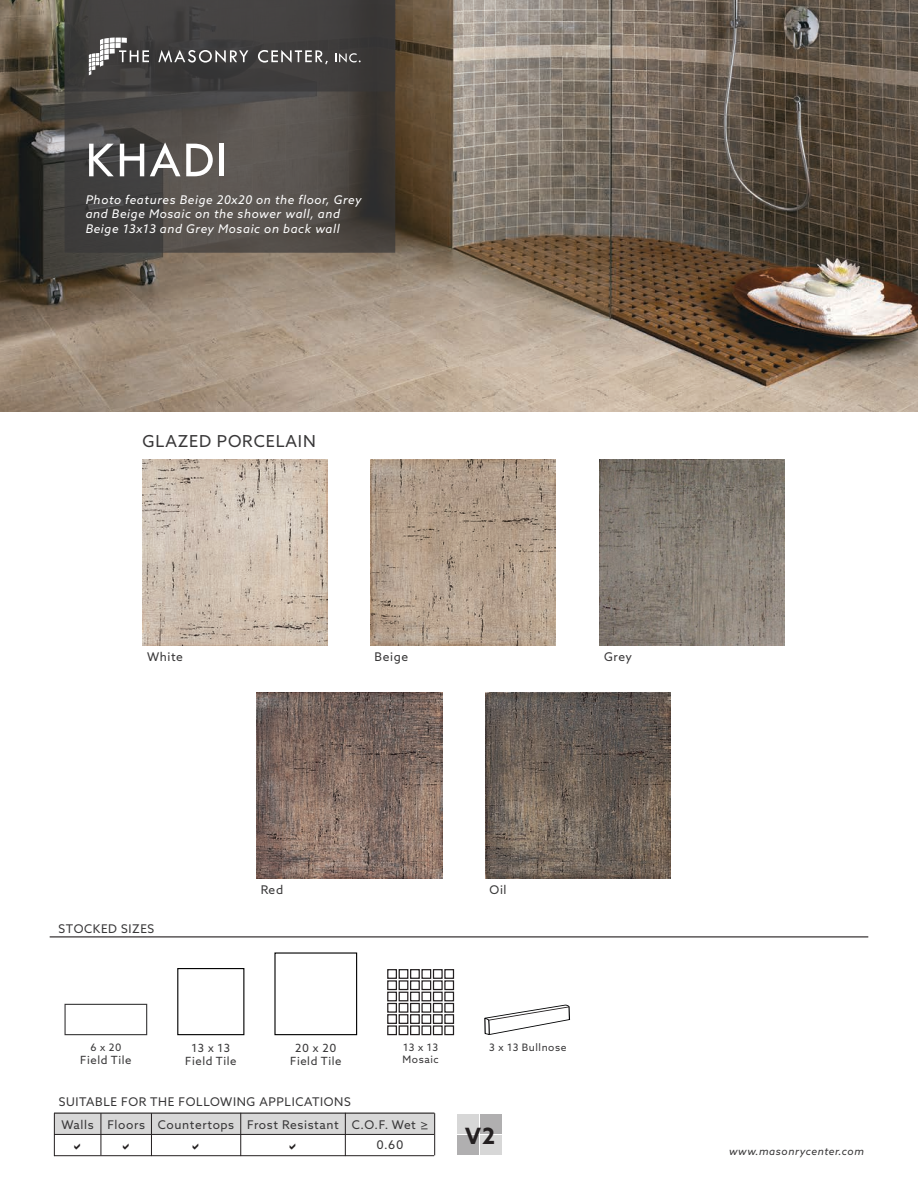
<style>
.page{position:relative;width:918px;height:1188px;background:#fff}
.page>*{position:absolute;margin:0;border:0;box-sizing:border-box;transform-origin:0 0}
.t1{font:52.5px "Tw Cen";letter-spacing:.03em;color:#fff}
.t2{font:700 22.5px "Azo Sans";color:#231f20}
.t3{font:16.5px "Azo Sans";letter-spacing:.05em;color:#383738}
.t4{font:12px "Azo Sans";letter-spacing:.05em;color:#383738}
.t5{font:italic 12px/14.4px "Azo Sans";letter-spacing:.05em;color:#fff}
.t6{font:11.25px "Azo Sans";letter-spacing:.05em;color:#383738}
.t7{font:italic 10.5px "Azo Sans";letter-spacing:.05em;color:#383738}
.t8{font:10.2px "Azo Sans";letter-spacing:.05em;color:#383738}
</style>
<div class="page">
<img style="left:0;top:0;width:918px;height:411px">
<svg style="left:65px;top:92px;width:330px;height:161px;background:#4d4946"></svg>
<svg style="left:65px;top:0;width:330px;height:92px;background:#474545"></svg>
<svg style="left:484px;top:1004px;width:86px;height:31px"></svg>
<hr style="left:50px;top:936px;width:818px;height:1px;background:#231f20">
<div style="left:274px;top:952px;width:83px;height:83px;border:1px solid #000"></div>
<div style="left:458px;top:1115px;width:21px;height:19px;background:#d7d7d7"></div>
<div style="left:458px;top:1136px;width:21px;height:19px;background:#b0afb0"></div>
<div style="left:481px;top:1115px;width:21px;height:19px;background:#b0afb0"></div>
<div style="left:481px;top:1136px;width:21px;height:19px;background:#d7d7d7"></div>
<div style="left:387px;top:969px;width:10px;height:10px;border:1px solid #231f20"></div>
<div style="left:399px;top:969px;width:9px;height:10px;border:1px solid #231f20"></div>
<div style="left:410px;top:969px;width:10px;height:10px;border:1px solid #231f20"></div>
<div style="left:421px;top:969px;width:10px;height:10px;border:1px solid #231f20"></div>
<div style="left:433px;top:969px;width:10px;height:10px;border:1px solid #231f20"></div>
<div style="left:444px;top:969px;width:10px;height:10px;border:1px solid #231f20"></div>
<div style="left:387px;top:980px;width:10px;height:10px;border:1px solid #231f20"></div>
<div style="left:399px;top:980px;width:9px;height:10px;border:1px solid #231f20"></div>
<div style="left:410px;top:980px;width:10px;height:10px;border:1px solid #231f20"></div>
<div style="left:421px;top:980px;width:10px;height:10px;border:1px solid #231f20"></div>
<div style="left:433px;top:980px;width:10px;height:10px;border:1px solid #231f20"></div>
<div style="left:444px;top:980px;width:10px;height:10px;border:1px solid #231f20"></div>
<div style="left:387px;top:992px;width:10px;height:9px;border:1px solid #231f20"></div>
<div style="left:399px;top:992px;width:9px;height:9px;border:1px solid #231f20"></div>
<div style="left:410px;top:992px;width:10px;height:9px;border:1px solid #231f20"></div>
<div style="left:421px;top:992px;width:10px;height:9px;border:1px solid #231f20"></div>
<div style="left:433px;top:992px;width:10px;height:9px;border:1px solid #231f20"></div>
<div style="left:444px;top:992px;width:10px;height:9px;border:1px solid #231f20"></div>
<div style="left:387px;top:1003px;width:10px;height:10px;border:1px solid #231f20"></div>
<div style="left:399px;top:1003px;width:9px;height:10px;border:1px solid #231f20"></div>
<div style="left:410px;top:1003px;width:10px;height:10px;border:1px solid #231f20"></div>
<div style="left:421px;top:1003px;width:10px;height:10px;border:1px solid #231f20"></div>
<div style="left:433px;top:1003px;width:10px;height:10px;border:1px solid #231f20"></div>
<div style="left:444px;top:1003px;width:10px;height:10px;border:1px solid #231f20"></div>
<div style="left:387px;top:1014px;width:10px;height:10px;border:1px solid #231f20"></div>
<div style="left:399px;top:1014px;width:9px;height:10px;border:1px solid #231f20"></div>
<div style="left:410px;top:1014px;width:10px;height:10px;border:1px solid #231f20"></div>
<div style="left:421px;top:1014px;width:10px;height:10px;border:1px solid #231f20"></div>
<div style="left:433px;top:1014px;width:10px;height:10px;border:1px solid #231f20"></div>
<div style="left:444px;top:1014px;width:10px;height:10px;border:1px solid #231f20"></div>
<div style="left:387px;top:1025px;width:10px;height:10px;border:1px solid #231f20"></div>
<div style="left:399px;top:1025px;width:9px;height:10px;border:1px solid #231f20"></div>
<div style="left:410px;top:1025px;width:10px;height:10px;border:1px solid #231f20"></div>
<div style="left:421px;top:1025px;width:10px;height:10px;border:1px solid #231f20"></div>
<div style="left:433px;top:1025px;width:10px;height:10px;border:1px solid #231f20"></div>
<div style="left:444px;top:1025px;width:10px;height:10px;border:1px solid #231f20"></div>
<img style="left:143px;top:460px;width:184px;height:185px">
<img style="left:371px;top:460px;width:185px;height:185px">
<img style="left:600px;top:459px;width:185px;height:186px">
<img style="left:256px;top:693px;width:186px;height:185px">
<img style="left:485px;top:693px;width:185px;height:186px">
<div style="left:54px;top:1113px;width:380px;height:21px;background:#d7d7d7"></div>
<hr style="left:54px;top:1113px;width:380px;height:1px;background:#231f20">
<hr style="left:54px;top:1134px;width:380px;height:1px;background:#231f20">
<hr style="left:54px;top:1155px;width:380px;height:1px;background:#231f20">
<hr style="left:101px;top:1113px;width:1px;height:42px;background:#231f20">
<hr style="left:151px;top:1113px;width:1px;height:43px;background:#231f20">
<hr style="left:240px;top:1113px;width:1px;height:43px;background:#231f20">
<hr style="left:345px;top:1113px;width:1px;height:43px;background:#231f20">
<hr style="left:434px;top:1113px;width:1px;height:42px;background:#231f20">
<hr style="left:54px;top:1113px;width:1px;height:43px;background:#231f20">
<div style="left:177px;top:968px;width:67px;height:67px;border:1px solid #000"></div>
<div style="left:64px;top:1004px;width:83px;height:31px;border:1px solid #383738"></div>
<p class="t1" style="left:86px;top:128px;width:143px">KHADI</p>
<p class="t5" style="left:86px;top:192px;width:277px">Photo features Beige 20x20 on the floor, Grey and Beige Mosaic on the shower wall, and<br>Beige 13x13 and Grey Mosaic on back wall</p>
<p class="t3" style="left:143px;top:430px;width:175px">GLAZED PORCELAIN</p>
<p class="t4" style="left:147px;top:648px;width:37px">White</p>
<p class="t4" style="left:375px;top:648px;width:35px">Beige</p>
<p class="t4" style="left:604px;top:648px;width:29px">Grey</p>
<p class="t4" style="left:58px;top:921px;width:97px">STOCKED SIZES</p>
<p class="t4" style="left:261px;top:882px;width:24px">Red</p>
<p class="t4" style="left:490px;top:882px;width:18px">Oil</p>
<p class="t8" style="left:90px;top:1041px;width:32px">6 x 20</p>
<p class="t6" style="left:80px;top:1053px;width:53px">Field Tile</p>
<p class="t6" style="left:192px;top:1040px;width:40px">13 x 13</p>
<p class="t6" style="left:185px;top:1054px;width:53px">Field Tile</p>
<p class="t6" style="left:295px;top:1040px;width:43px">20 x 20</p>
<p class="t8" style="left:489px;top:1041px;width:79px">3 x 13 Bullnose</p>
<p class="t6" style="left:290px;top:1054px;width:53px">Field Tile</p>
<p class="t8" style="left:403px;top:1041px;width:37px">13 x 13</p>
<p class="t8" style="left:403px;top:1053px;width:38px">Mosaic</p>
<p class="t4" style="left:59px;top:1094px;width:294px">SUITABLE FOR THE FOLLOWING APPLICATIONS</p>
<p class="t4" style="left:62px;top:1117px;width:34px">Walls</p>
<p class="t4" style="left:107px;top:1117px;width:39px">Floors</p>
<p class="t4" style="left:158px;top:1117px;width:78px">Countertops</p>
<p class="t4" style="left:247px;top:1117px;width:93px">Frost Resistant</p>
<p class="t4" style="left:352px;top:1117px;width:78px">C.O.F. Wet &gt;</p>
<p class="t4" style="left:377px;top:1137px;width:28px">0.60</p>
<p class="t2" style="left:465px;top:1121px;width:32px">V2</p>
<p class="t7" style="left:729px;top:1145px;width:136px">www.masonrycenter.com</p>
</div>
